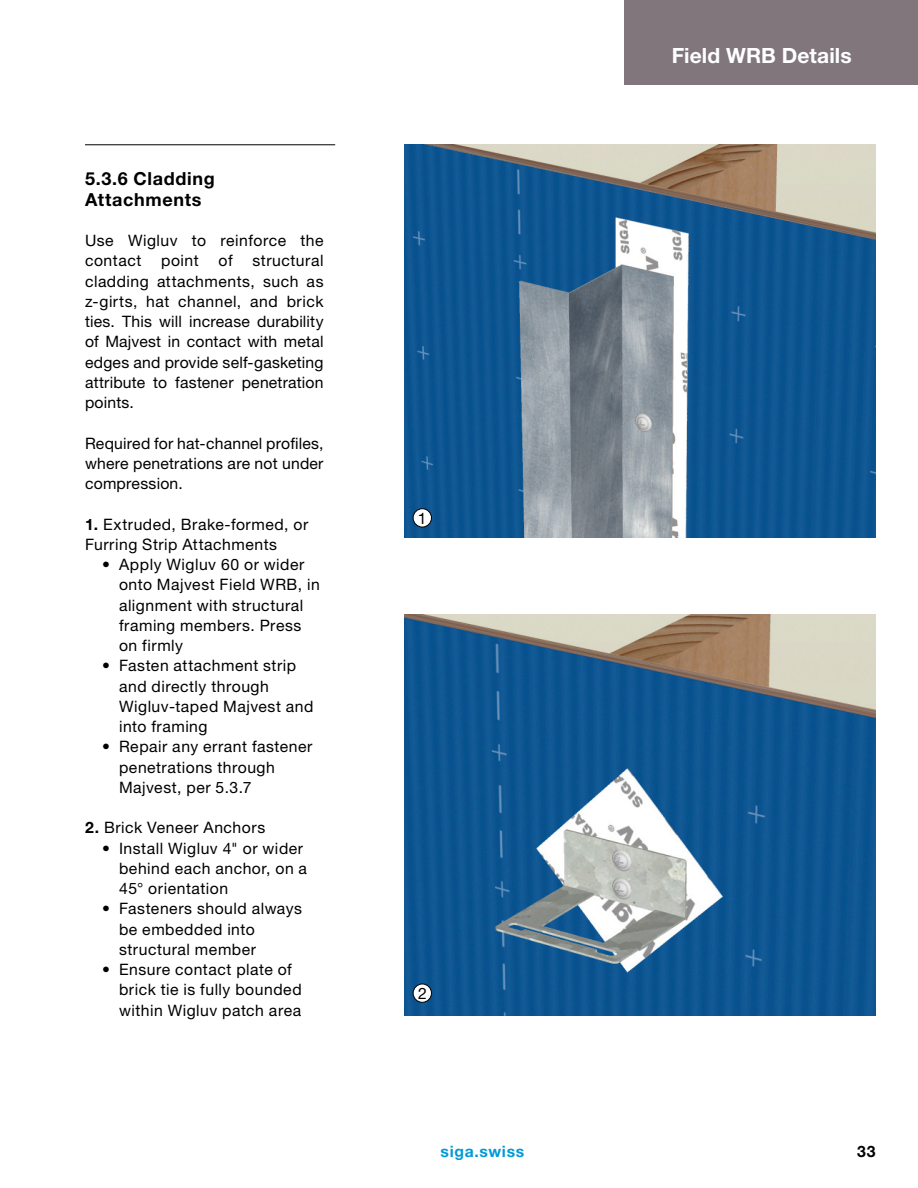
<style>
.page{position:relative;width:918px;height:1188px;background:#fff}
.page>*{position:absolute;margin:0;border:0;box-sizing:border-box;transform-origin:0 0}
.t1{font:700 21px "Helvetica Neue LT Pro";letter-spacing:.005em;color:#fff}
.t2{font:700 18px/20.2px "Helvetica Neue LT Pro";letter-spacing:.035em;color:#000}
.t3{font:15.75px/20.2px "Helvetica Neue LT Pro";letter-spacing:.03em;color:#000}
.t4{font:700 15.75px "Helvetica Neue LT Pro";letter-spacing:.04em;color:#009ad9}
.t5{font:700 15.75px "Helvetica Neue LT Pro";color:#000}
.s1{font-weight:700}
</style>
<div class="page">
<hr style="left:85px;top:144px;width:250px;height:1px;background:#000">
<img style="left:404px;top:144px;width:471px;height:393px">
<div style="left:413px;top:509px;width:18px;height:18px;background:#fff;border-radius:50%"></div>
<div style="left:413px;top:508px;width:19px;height:19px;border:1px solid #000;border-radius:50%"></div>
<img style="left:404px;top:614px;width:471px;height:402px">
<div style="left:413px;top:984px;width:18px;height:18px;background:#fff;border-radius:50%"></div>
<div style="left:413px;top:984px;width:19px;height:19px;border:1px solid #000;border-radius:50%"></div>
<div style="left:625px;top:0;width:293px;height:84px;background:#81767c"></div>
<p class="t2" style="left:85px;top:168px;width:131px">5.3.6 Cladding<br>Attachments</p>
<p class="t3" style="left:85px;top:230px;width:240px">Use Wigluv to reinforce the contact</p>
<p class="t3" style="left:161px;top:250px;width:39px">point</p>
<p class="t3" style="left:219px;top:250px;width:16px">of</p>
<p class="t3" style="left:85px;top:250px;width:240px;text-align:justify;text-indent:167px">structural cladding attachments, such as z-girts, hat channel, and brick ties. This will increase durability of Majvest in contact with metal edges and provide self-gasketing attribute to fastener penetration points.</p>
<p class="t3" style="left:85px;top:433px;width:240px;text-align:justify">Required for hat-channel profiles, where penetrations are not under compression.</p>
<p class="t3" style="left:85px;top:514px;width:225px"><span class="s1">1.</span> Extruded, Brake-formed, or<br>Furring Strip Attachments</p>
<p class="t3" style="left:119px;top:554px;width:202px;text-indent:-17px">• Apply Wigluv 60 or wider onto Majvest Field WRB, in alignment with structural framing members. Press on firmly</p>
<p class="t3" style="left:119px;top:655px;width:196px;text-indent:-17px">• Fasten attachment strip and directly through<br>Wigluv-taped Majvest and into framing</p>
<p class="t3" style="left:119px;top:736px;width:195px;text-indent:-17px">• Repair any errant fastener penetrations through<br>Majvest, per 5.3.7</p>
<p class="t3" style="left:85px;top:817px;width:182px"><span class="s1">2.</span> Brick Veneer Anchors</p>
<p class="t3" style="left:119px;top:838px;width:190px;text-indent:-17px">• Install Wigluv 4" or wider behind each anchor, on a<br>45° orientation</p>
<p class="t3" style="left:119px;top:898px;width:184px;text-indent:-17px">• Fasteners should always be embedded into structural member</p>
<p class="t3" style="left:119px;top:959px;width:184px;text-indent:-17px">• Ensure contact plate of brick tie is fully bounded within Wigluv patch area</p>
<p class="t3" style="left:418px;top:508px;width:10px">1</p>
<h1 class="t1" style="left:672px;top:43px;width:181px">Field WRB Details</h1>
<p class="t3" style="left:418px;top:983px;width:10px">2</p>
<p class="t4" style="left:441px;top:1142px;width:85px">siga.swiss</p>
<p class="t5" style="left:857px;top:1142px;width:20px">33</p>
</div>
